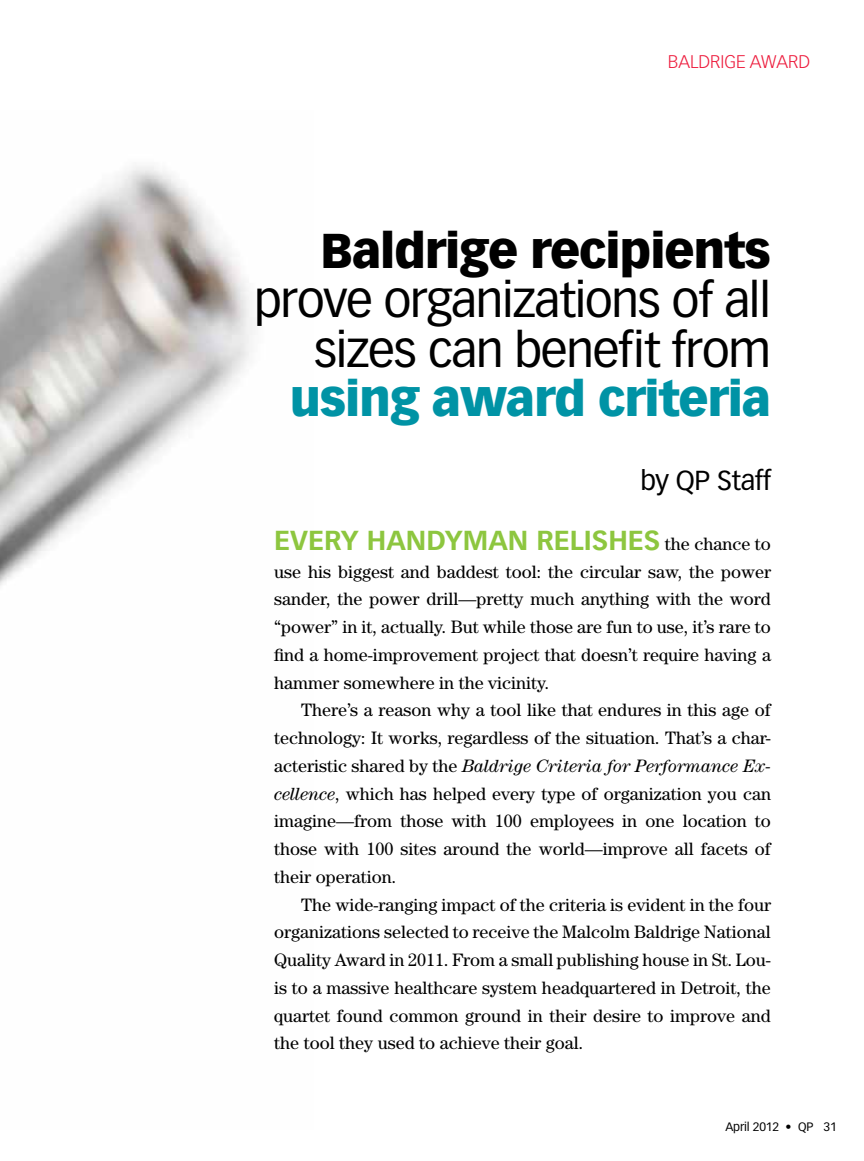
<style>
.page{position:relative;width:864px;height:1161px;background:#fff}
.page>*{position:absolute;margin:0;border:0;box-sizing:border-box;transform-origin:0 0}
.t1{font:48px/49.5px "Vectora LT Std";letter-spacing:-.025em;color:#000;text-align:right}
.t2{font:900 48px "Vectora LT Std";letter-spacing:-.025em;color:#000}
.t3{font:900 48px "Vectora LT Std";letter-spacing:-.025em;color:#0093a5}
.t4{font:700 27px "Vectora LT Std";color:#8dc63f}
.t5{font:27px "Vectora LT Std";letter-spacing:-.015em;color:#000}
.t6{font:18px/27.8px "Century Std";color:#000;text-align:justify}
.t7{font:300 18px "Vectora LT Std";color:#ed1a3b}
.t8{font:12px "Vectora LT Std";letter-spacing:-.015em;color:#000}
.s1{font-family:"Century Std";font-weight:400;font-size:18px;color:#000}
.s2{font-style:italic}
</style>
<div class="page">
<img style="left:0;top:166px;width:253px;height:420px">
<p class="t7" style="left:668px;top:51px;width:144px">BALDRIGE AWARD</p>
<h1 class="t2" style="left:320px;top:221px;width:452px">Baldrige recipients</h1>
<h1 class="t1" style="left:254px;top:276px;width:518px">prove organizations of all sizes can benefit from</h1>
<h1 class="t3" style="left:290px;top:369px;width:483px">using award criteria</h1>
<h2 class="t5" style="left:640px;top:465px;width:133px">by QP Staff</h2>
<h2 class="t4" style="left:274px;top:524px;width:498px">EVERY HANDYMAN RE LISHES <span class="s1">the chance to</span></h2>
<p class="t6" style="left:274px;top:557px;width:498px">use his biggest and baddest tool: the circular saw, the power sander, the power drill—pretty much anything with the word “power” in it, actually. But while those are fun to use, it’s rare to find a home-improvement project that doesn’t require having a hammer somewhere in the vicinity.</p>
<p class="t6" style="left:274px;top:696px;width:498px;text-indent:27px">There’s a reason why a tool like that endures in this age of technology: It works, regardless of the situation. That’s a char&shy;acteristic shared by the <span class="s2">Baldrige Criteria for Performance Ex&shy;cellence</span>, which has helped every type of organization you can imagine—from those with 100 employees in one location to those with 100 sites around the world—improve all facets of their operation.</p>
<p class="t6" style="left:274px;top:890px;width:498px;text-indent:27px">The wide-ranging impact of the criteria is evident in the four organizations selected to receive the Malcolm Baldrige National Quality Award in 2011. From a small publishing house in St. Lou&shy;is to a massive healthcare system headquartered in Detroit, the quartet found common ground in their desire to improve and the tool they used to achieve their goal.</p>
<p class="t8" style="left:725px;top:1120px;width:113px">April 2012 • QP 31</p>
</div>
